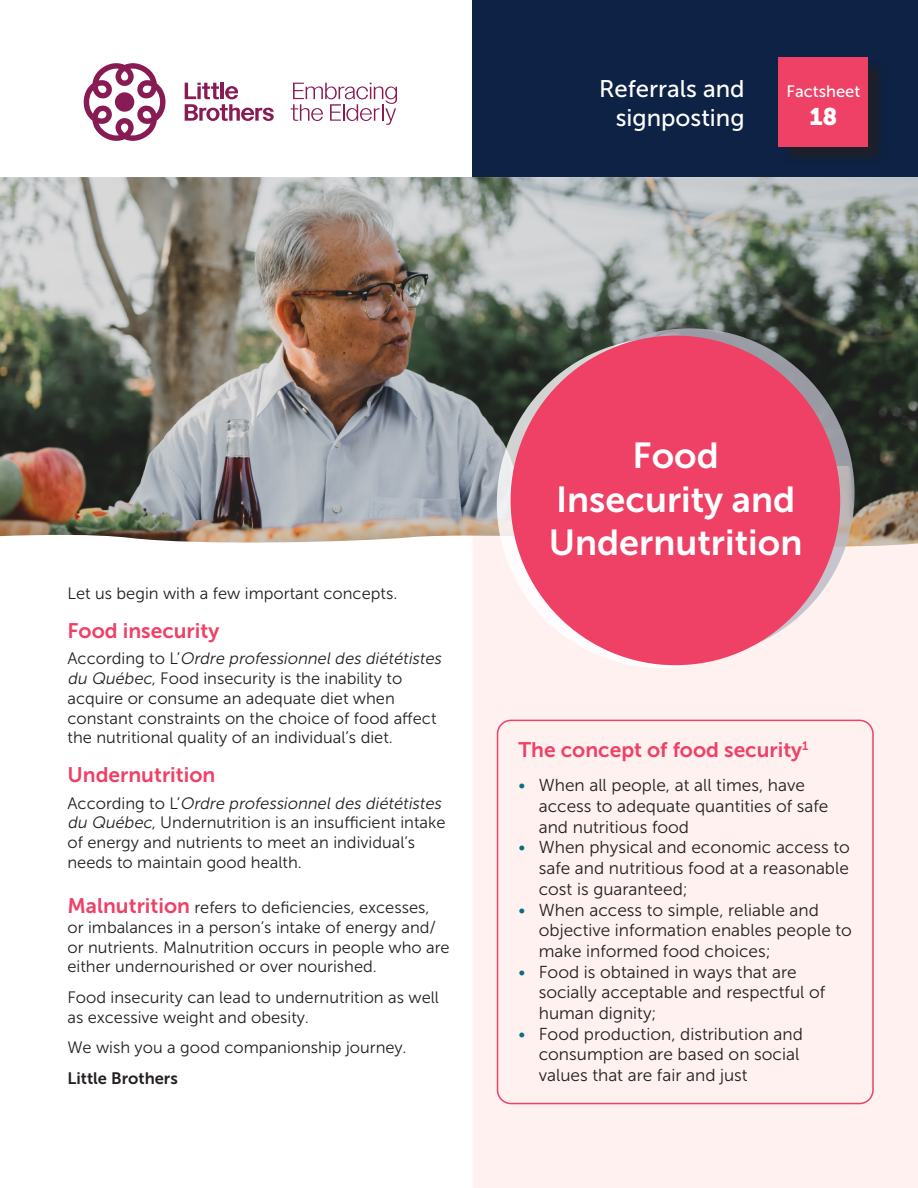
<style>
.page{position:relative;width:918px;height:1188px;background:#fff}
.page>*{position:absolute;margin:0;border:0;box-sizing:border-box;transform-origin:0 0}
.Titre-fiche{font:36px/43.2px "Museo Sans 700";color:#fff;text-align:center}
.famille{font:24px/28.8px "Museo Sans 500";color:#fff;text-align:right}
.t1{font:24px "Museo Sans 900";color:#fff}
.Titre2{font:21px "Museo Sans 700";color:#ef4065}
.t2{font:17.25px/20.7px "Museo Sans 300";color:#231f20}
.t3{font:16.5px/19.8px "Museo Sans 300";color:#231f20}
.t4{font:16.5px "Museo Sans 700";color:#231f20}
.t5{font:16.5px "Museo Sans 500";color:#fff}
.s1{font-style:italic}
.s2{font-family:"Museo Sans 700";font-size:21px;color:#ef4065}
.s3{color:#096d83}
</style>
<div class="page">
<div style="left:472px;top:0;width:446px;height:177px;background:#0d2245"></div>
<svg style="left:84px;top:63px;width:82px;height:78px"></svg>
<div style="left:115px;top:92px;width:19px;height:20px;background:#891b54;border-radius:50%"></div>
<svg style="left:185px;top:83px;width:89px;height:38px"></svg>
<svg style="left:291px;top:83px;width:106px;height:42px"></svg>
<div style="left:473px;top:548px;width:445px;height:640px;background:#fef1f0"></div>
<img style="left:0;top:177px;width:918px;height:371px">
<svg style="left:525px;top:328px;width:330px;height:330px;background:#a6a1a8"></svg>
<svg style="left:497px;top:338px;width:329px;height:330px"></svg>
<div style="left:511px;top:336px;width:329px;height:329px;background:#ef4065;border-radius:50%"></div>
<div style="left:781px;top:60px;width:106px;height:106px;background:#231f20;opacity:.75"></div>
<div style="left:779px;top:57px;width:89px;height:90px;background:#ef4065"></div>
<div style="left:497px;top:720px;width:377px;height:384px;border:2px solid #ef4065;border-radius:14px"></div>
<p class="famille" style="left:599px;top:74px;width:147px">Referrals and signposting</p>
<p class="t5" style="left:787px;top:82px;width:75px">Factsheet</p>
<p class="t1" style="left:809px;top:103px;width:30px">18</p>
<p class="t3" style="left:68px;top:583px;width:331px">Let us begin with a few important concepts.</p>
<p class="Titre2" style="left:68px;top:619px;width:153px">Food insecurity</p>
<p class="t3" style="left:68px;top:649px;width:378px">A c c o r d i n g t o L’ <span class="s1">Ordre professionnel des diététistes du Québec</span>, Food insecurity is the inability to acquire or consume an adequate diet when constant constraints on the choice of food affect the nutritional quality of an individual’s diet.</p>
<p class="Titre2" style="left:68px;top:763px;width:149px">Undernutrition</p>
<p class="t3" style="left:68px;top:793px;width:379px">A c c o r d i n g t o L’ <span class="s1">Ordre professionnel des diététistes du Québec</span>, Undernutrition is an insufficient intake of energy and nutrients to meet an individual’s needs to maintain good health.</p>
<p class="t3" style="left:68px;top:898px;width:384px"><span class="s2">Malnutrition</span> refers to deficiencies, excesses, or imbalances in a person’s intake of energy and/ or nutrients. Malnutrition occurs in people who are either undernourished or over nourished.</p>
<p class="t3" style="left:68px;top:988px;width:373px">Food insecurity can lead to undernutrition as well as excessive weight and obesity.</p>
<p class="t3" style="left:68px;top:1038px;width:341px">We wish you a good companionship journey.</p>
<p class="t4" style="left:68px;top:1069px;width:112px">Little Brothers</p>
<p class="Titre-fiche" style="left:549px;top:434px;width:255px">Food<br>Insecurity and<br>Undernutrition</p>
<p class="Titre2" style="left:519px;top:738px;width:291px">The concept of food security<sup>1</sup></p>
<p class="t2" style="left:539px;top:775px;width:291px;text-indent:-20px"><span class="s3">•</span> When all people, at all times, have access to adequate quantities of safe and nutritious food</p>
<p class="t2" style="left:539px;top:837px;width:313px;text-align:justify;text-indent:-20px"><span class="s3">•</span> When physical and economic access to safe and nutritious food at a reasonable cost is guaranteed;</p>
<p class="t2" style="left:539px;top:899px;width:315px;text-indent:-20px"><span class="s3">•</span> When access to simple, reliable and objective information enables people to make informed food choices;</p>
<p class="t2" style="left:539px;top:961px;width:288px;text-indent:-20px"><span class="s3">•</span> Food is obtained in ways that are socially acceptable and respectful of human dignity;</p>
<p class="t2" style="left:539px;top:1024px;width:266px;text-indent:-20px"><span class="s3">•</span> Food production, distribution and consumption are based on social values that are fair and just</p>
</div>
